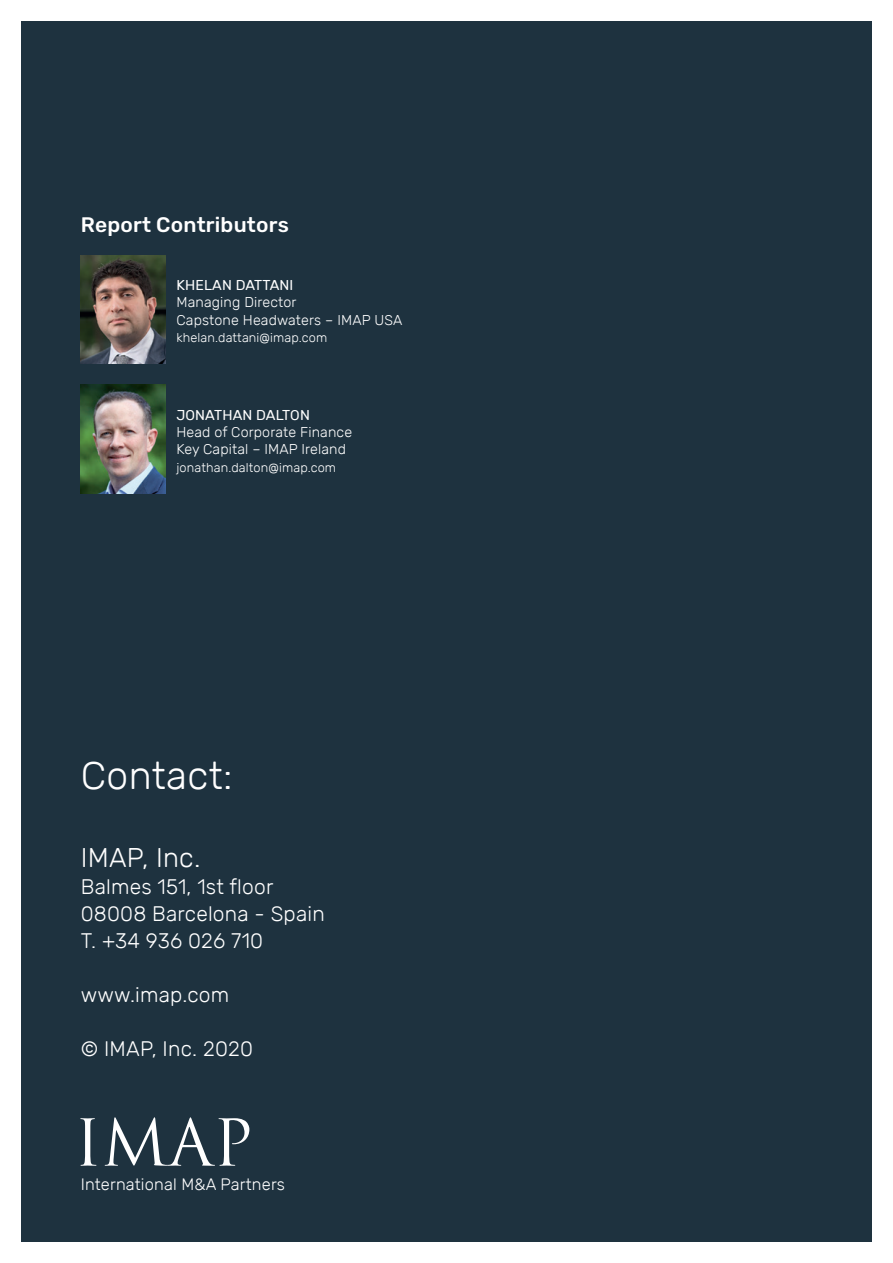
<style>
.page{position:relative;width:893px;height:1263px;background:#fff}
.page>*{position:absolute;margin:0;border:0;box-sizing:border-box;transform-origin:0 0}
.t1{font:62.85px "Trajan Pro";color:#fff}
.Mellanrubrik_9_5_11{font:300 39px "Rubik";letter-spacing:.01em;color:#fff}
.Mellanrubrik_9_5_11-2{font:300 27px "Rubik";letter-spacing:.01em;color:#fff}
.Mellanrubrik_9_5_11-3{font:300 21px "Rubik";letter-spacing:.01em;color:#fff}
.Mellanrubrik_9_5_11-4{font:500 21px "Rubik";letter-spacing:.01em;color:#fff}
.Mellanrubrik_9_5_11-5{font:300 16.5px "Rubik";letter-spacing:.01em;color:#fff}
.Mellanrubrik_9_5_11-6{font:300 14.25px "Rubik";letter-spacing:.01em;color:#fff}
.Mellanrubrik_9_5_11-7{font:14.25px "Rubik";letter-spacing:.01em;color:#fff}
.Mellanrubrik_9_5_11-8{font:300 12.75px "Rubik";letter-spacing:.01em;color:#fff}
</style>
<div class="page">
<div style="left:21px;top:21px;width:851px;height:1221px;background:#1e323f"></div>
<img style="left:81px;top:255px;width:85px;height:109px">
<img style="left:81px;top:385px;width:85px;height:108px">
<p class="Mellanrubrik_9_5_11-4" style="left:81px;top:213px;width:210px">Report Contributors</p>
<p class="Mellanrubrik_9_5_11-7" style="left:176px;top:277px;width:118px">KHELAN DATTANI</p>
<p class="Mellanrubrik_9_5_11-6" style="left:176px;top:294px;width:121px">Managing Director</p>
<p class="Mellanrubrik_9_5_11-6" style="left:176px;top:312px;width:227px">Capstone Headwaters – IMAP USA</p>
<p class="Mellanrubrik_9_5_11-8" style="left:176px;top:330px;width:152px">khelan.dattani@imap.com</p>
<p class="Mellanrubrik_9_5_11-7" style="left:176px;top:407px;width:135px">JONATHAN DALTON</p>
<p class="Mellanrubrik_9_5_11-6" style="left:176px;top:424px;width:177px">Head of Corporate Finance</p>
<p class="Mellanrubrik_9_5_11-6" style="left:176px;top:441px;width:171px">Key Capital – IMAP Ireland</p>
<p class="Mellanrubrik_9_5_11-8" style="left:176px;top:460px;width:161px">jonathan.dalton@imap.com</p>
<p class="Mellanrubrik_9_5_11" style="left:81px;top:753px;width:153px">Contact:</p>
<p class="Mellanrubrik_9_5_11-2" style="left:81px;top:842px;width:121px">IMAP, Inc.</p>
<p class="Mellanrubrik_9_5_11-3" style="left:81px;top:875px;width:194px">Balmes 151, 1st floor</p>
<p class="Mellanrubrik_9_5_11-3" style="left:81px;top:902px;width:245px">08008 Barcelona - Spain</p>
<p class="Mellanrubrik_9_5_11-3" style="left:81px;top:929px;width:184px">T. +34 936 026 710</p>
<p class="Mellanrubrik_9_5_11-3" style="left:81px;top:983px;width:150px">www.imap.com</p>
<p class="Mellanrubrik_9_5_11-3" style="left:81px;top:1037px;width:174px">© IMAP, Inc. 2020</p>
<p class="t1" style="left:74px;top:1103px;width:181px">IMAP</p>
<p class="Mellanrubrik_9_5_11-5" style="left:81px;top:1175px;width:206px">International M&amp;A Partners</p>
</div>
